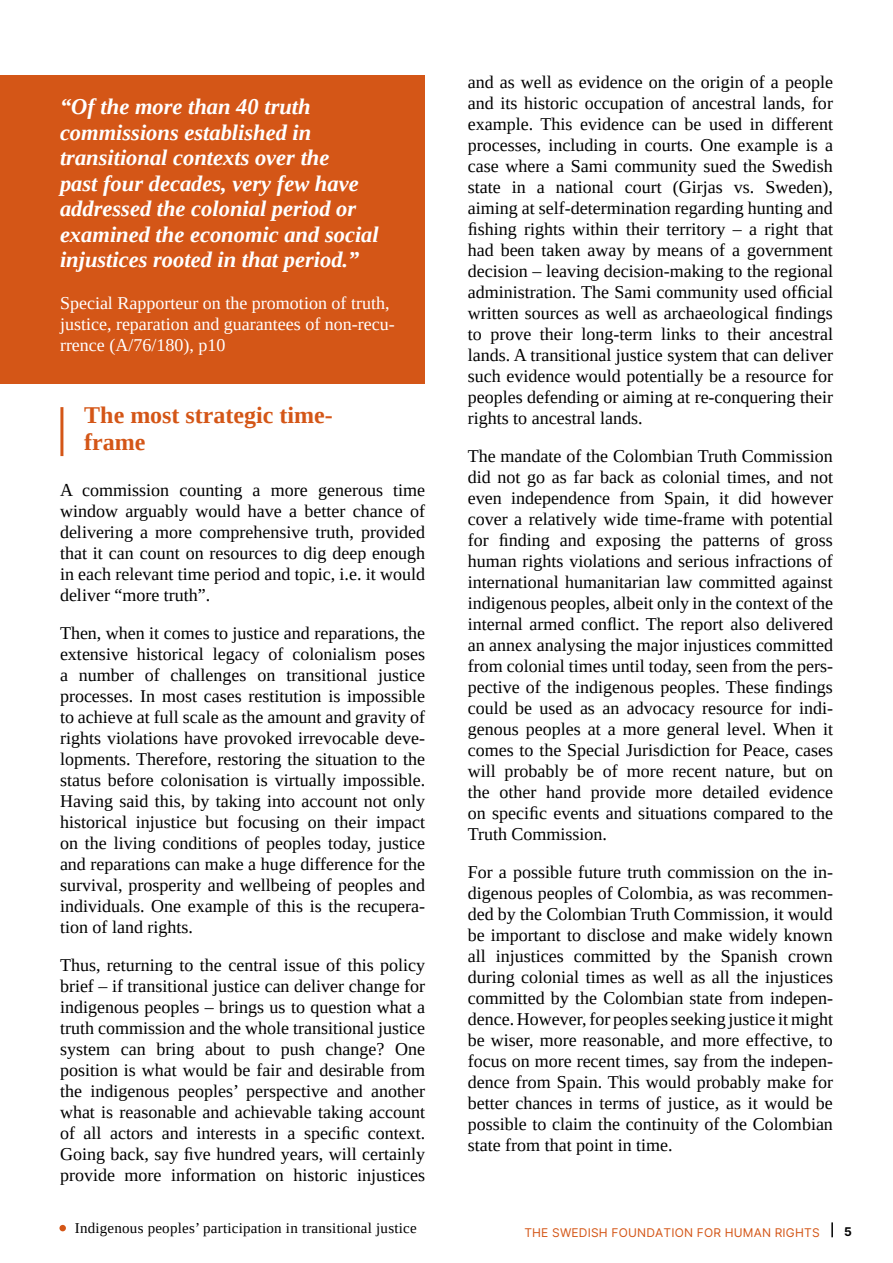
<style>
.page{position:relative;width:893px;height:1263px;background:#fff}
.page>*{position:absolute;margin:0;border:0;box-sizing:border-box;transform-origin:0 0}
.t1{font:700 24px/27px "Liberation Serif";color:#d45617}
.t2{font:italic 700 22.5px/25.5px "Liberation Serif";color:#fff}
.t3{font:18px/21px "Liberation Serif";color:#000;text-align:justify}
.t4{font:18px/21px "Liberation Serif";color:#fff}
.t5{font:15px "Liberation Serif";letter-spacing:.015em;color:#000}
.t6{font:12px "Inter";letter-spacing:.015em;color:#d45617}
.t7{font:12px "Inter";color:#000}
</style>
<div class="page">
<svg style="left:831px;top:1222px;width:2px;height:15px"></svg>
<div style="left:59px;top:1225px;width:7px;height:6px;background:#d45617;border-radius:50%"></div>
<hr style="left:60px;top:407px;width:3px;height:49px;background:#d45617">
<div style="left:0;top:75px;width:425px;height:308px;background:#d45617"></div>
<p class="t2" style="left:60px;top:94px;width:320px">“Of the more than 40 truth commissions established in transitional contexts over the<br>past four decades, very few have addressed the colonial period or examined the economic and social injustices rooted in that period.”</p>
<p class="t4" style="left:60px;top:292px;width:336px">Special Rapporteur on the promotion of truth, justice, reparation and guarantees of non-recu&shy;rrence (A/76/180), p10</p>
<h1 class="t1" style="left:84px;top:401px;width:250px">The most strategic time&shy;frame</h1>
<p class="t3" style="left:60px;top:479px;width:367px">A commission counting a more generous time window arguably would have a better chance of delivering a more comprehensive truth, provided that it can count on resources to dig deep enough in each relevant time period and topic, i.e. it would deliver “more truth”.</p>
<p class="t3" style="left:60px;top:622px;width:367px">Then, when it comes to justice and reparations, the extensive historical legacy of colonialism poses a number of challenges on transitional justice processes. In most cases restitution is impossible to achieve at full scale as the amount and gravity of rights violations have provoked irrevocable deve&shy;lopments. Therefore, restoring the situation to the status before colonisation is virtually impossible.<br>Having said this, by taking into account not only historical injustice but focusing on their impact on the living conditions of peoples today, justice and reparations can make a huge difference for the survival, prosperity and wellbeing of peoples and individuals. One example of this is the recupera&shy;tion of land rights.</p>
<p class="t3" style="left:60px;top:954px;width:367px">Thus, returning to the central issue of this policy brief – if transitional justice can deliver change for indigenous peoples – brings us to question what a truth commission and the whole transitional justice system can bring about to push change? One position is what would be fair and desirable from the indigenous peoples’ perspective and another what is reasonable and achievable taking account of all actors and interests in a specific context.<br>Going back, say five hundred years, will certainly provide more information on historic injustices</p>
<p class="t3" style="left:468px;top:71px;width:367px">and as well as evidence on the origin of a people and its historic occupation of ancestral lands, for example. This evidence can be used in different processes, including in courts. One example is a case where a Sami community sued the Swedish state in a national court (Girjas vs. Sweden), aiming at self-determination regarding hunting and fishing rights within their territory – a right that had been taken away by means of a government decision – leaving decision-making to the regional administration. The Sami community used official written sources as well as archaeological findings to prove their long-term links to their ancestral lands. A transitional justice system that can deliver such evidence would potentially be a resource for peoples defending or aiming at re-conquering their rights to ancestral lands.</p>
<p class="t3" style="left:468px;top:445px;width:367px">The mandate of the Colombian Truth Commission did not go as far back as colonial times, and not even independence from Spain, it did however cover a relatively wide time-frame with potential for finding and exposing the patterns of gross human rights violations and serious infractions of international humanitarian law committed against indigenous peoples, albeit only in the context of the internal armed conflict. The report also delivered an annex analysing the major injustices committed from colonial times until today, seen from the pers&shy;pective of the indigenous peoples. These findings could be used as an advocacy resource for indi&shy;genous peoples at a more general level. When it comes to the Special Jurisdiction for Peace, cases will probably be of more recent nature, but on the other hand provide more detailed evidence on specific events and situations compared to the Truth Commission.</p>
<p class="t3" style="left:468px;top:861px;width:367px">For a possible future truth commission on the in&shy;digenous peoples of Colombia, as was recommen&shy;ded by the Colombian Truth Commission, it would be important to disclose and make widely known all injustices committed by the Spanish crown during colonial times as well as all the injustices committed by the Colombian state from indepen&shy;dence. However, for peoples seeking justice it might be wiser, more reasonable, and more effective, to focus on more recent times, say from the indepen&shy;dence from Spain. This would probably make for better chances in terms of justice, as it would be possible to claim the continuity of the Colombian state from that point in time.</p>
<p class="t5" style="left:75px;top:1218px;width:343px">Indigenous peoples’ participation in transitional justice</p>
<p class="t6" style="left:524px;top:1223px;width:297px">THE SWEDISH FOUNDATION FOR HUMAN RIGHTS</p>
<p class="t7" style="left:844px;top:1223px;width:9px">5</p>
</div>
